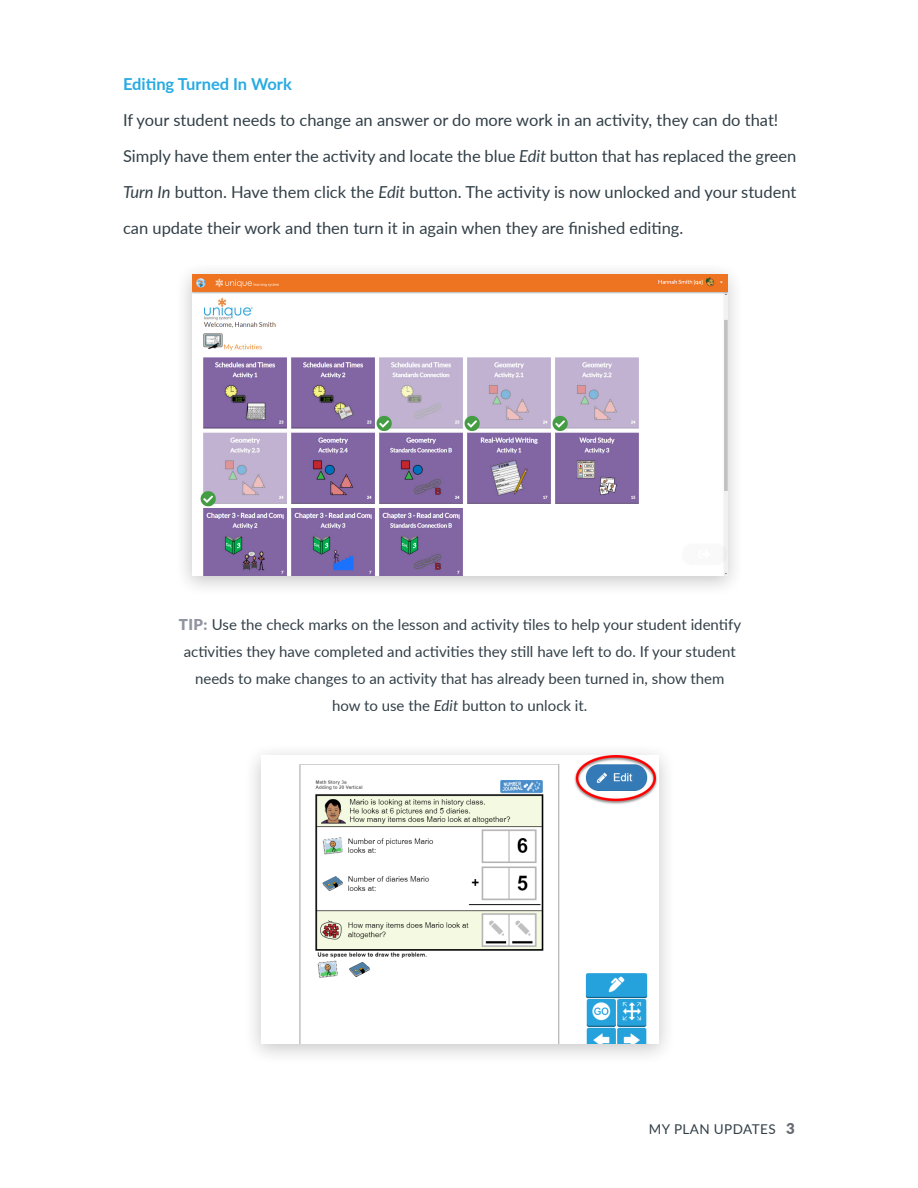
<style>
.page{position:relative;width:918px;height:1188px;background:#fff}
.page>*{position:absolute;margin:0;border:0;box-sizing:border-box;transform-origin:0 0}
.Body__baseline___spa{font:16.5px/36px "Lato";color:#323f47}
.Subhead{font:700 16.5px "Lato";color:#29abe2}
.Tip__Center{font:15px/27px "Lato";color:#323f47;text-align:center}
.t1{font:13.5px "Lato";letter-spacing:.03em;color:#323f47}
.s1{font-style:italic}
.s2{font-weight:900;color:#9095a0}
.s3{font-weight:900;font-size:15px;color:#676a72}
</style>
<div class="page">
<div style="left:175px;top:262px;width:570px;height:336px;background:#231f20;opacity:.25"></div>
<img style="left:192px;top:275px;width:536px;height:301px">
<div style="left:243px;top:742px;width:433px;height:324px;background:#231f20;opacity:.25"></div>
<img style="left:261px;top:756px;width:397px;height:288px">
<p class="Subhead" style="left:123px;top:72px;width:170px">Editing Turned In Work</p>
<p class="Body__baseline___spa" style="left:123px;top:101px;width:675px">If your student needs to change an answer or do more work in an activity, they can do that!<br>Simply have them enter the activity and locate the blue <span class="s1">Edit</span> button that has replaced the green <span class="s1">Turn In</span> button. Have them click the <span class="s1">Edit</span> button. The activity is now unlocked and your student can update their work and then turn it in again when they are finished editing.</p>
<p class="Tip__Center" style="left:179px;top:610px;width:564px"><span class="s2">TIP:</span> Use the check marks on the lesson and activity tiles to help your student identify activities they have completed and activities they still have left to do. If your student needs to make changes to an activity that has already been turned in, show them<br>how to use the <span class="s1">Edit</span> button to unlock it.</p>
<p class="t1" style="left:649px;top:1119px;width:148px">MY PLAN UPDATES <span class="s3">3</span></p>
</div>
